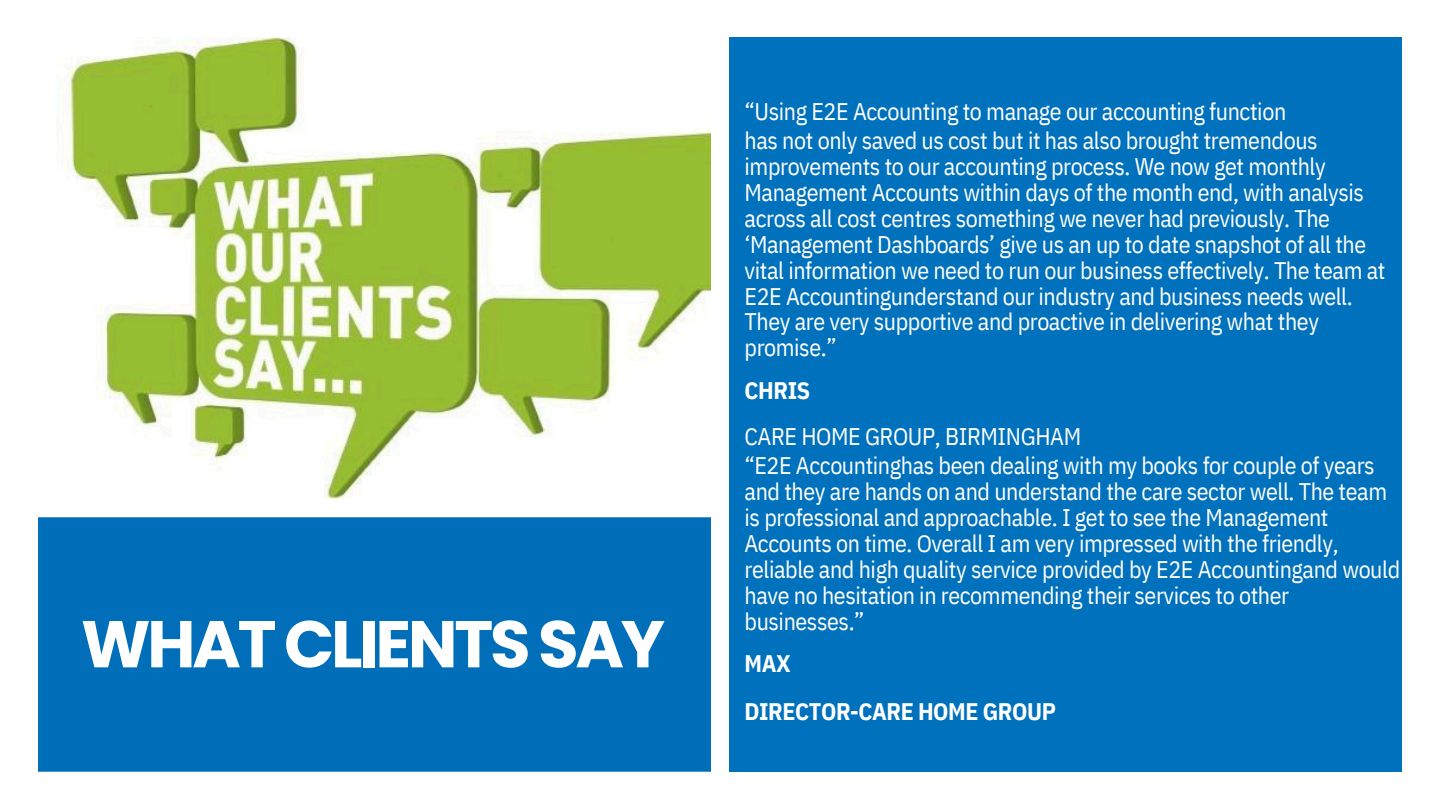
<style>
.page{position:relative;width:1440px;height:810px;background:#fff}
.page>*{position:absolute;margin:0;border:0;box-sizing:border-box;transform-origin:0 0}
.t1{font:700 66px "Poppins";letter-spacing:-.05em;color:#fff}
.t2{font:24px/25.8px "IBM Plex Sans Cond";letter-spacing:-.015em;color:#fff}
.t3{font:700 24px "IBM Plex Sans Cond";letter-spacing:-.015em;color:#fff}
</style>
<div class="page">
<div style="left:39px;top:518px;width:671px;height:254px;background:#006eb9"></div>
<img style="left:64px;top:38px;width:646px;height:460px">
<div style="left:730px;top:38px;width:672px;height:733px;background:#0071bc"></div>
<h1 class="t1" style="left:81px;top:598px;width:586px">WHAT CLIENTS SAY</h1>
<p class="t2" style="left:745px;top:98px;width:543px">“Using E2E Accounting to manage our accounting function</p>
<p class="t2" style="left:745px;top:127px;width:643px">has not only saved us cost but it has also brought tremendous improvements to our accounting process. We now get monthly Management Accounts within days of the month end, with analysis across all cost centres something we never had previously. The ‘Management Dashboards’ give us an up to date snapshot of all the vital information we need to run our business effectively. The team at E2E Accountingunderstand our industry and business needs well.<br>They are very supportive and proactive in delivering what they promise.”</p>
<p class="t3" style="left:745px;top:374px;width:67px">CHRIS</p>
<p class="t2" style="left:745px;top:423px;width:338px">CARE HOME GROUP, BIRMINGHAM</p>
<p class="t2" style="left:745px;top:452px;width:657px">“E2E Accountinghas been dealing with my books for couple of years and they are hands on and understand the care sector well. The team is professional and approachable. I get to see the Management Accounts on time. Overall I am very impressed with the friendly, reliable and high quality service provided by E2E Accountingand would have no hesitation in recommending their services to other businesses.”</p>
<p class="t3" style="left:745px;top:648px;width:48px">MAX</p>
<p class="t3" style="left:745px;top:695px;width:313px">DIRECTOR-CARE HOME GROUP</p>
</div>
